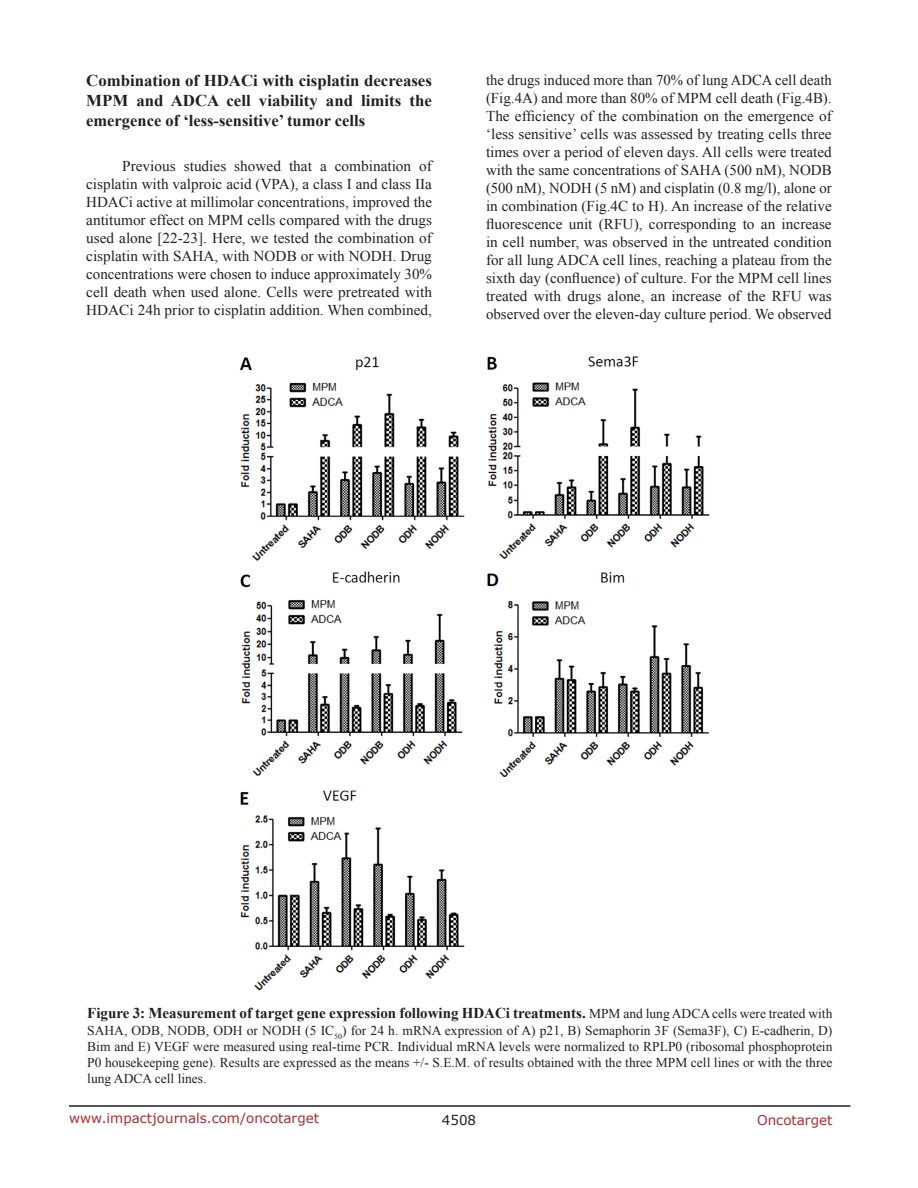
<style>
.page{position:relative;width:918px;height:1188px;background:#fff}
.page>*{position:absolute;margin:0;border:0;box-sizing:border-box;transform-origin:0 0}
.SubHeading{font:700 16.5px/19.8px "Times New Roman";color:#221f22;text-align:justify}
.BodyText{font:15px/18px "Times New Roman";color:#221f22;text-align:justify}
.FigureText{font:700 15px "Times New Roman";color:#221f22}
.FigureText-2{font:13.5px/16.2px "Times New Roman";color:#221f22;text-align:justify}
.t1{font:13.5px "Verdana";color:#ac2b31}
.t2{font:13.5px "Verdana";color:#221f22}
.s1{font-weight:400;font-size:13.5px}
</style>
<div class="page">
<hr style="left:69px;top:1105px;width:781px;height:2px;background:#231f20">
<img style="left:239px;top:356px;width:471px;height:635px">
<p class="SubHeading" style="left:86px;top:70px;width:347px">Combination of HDACi with cisplatin decreases MPM and ADCA cell viability and limits the emergence of ‘less-sensitive’ tumor cells</p>
<p class="BodyText" style="left:86px;top:156px;width:347px;text-indent:36px">Previous studies showed that a combination of cisplatin with valproic acid (VPA), a class I and class IIa HDACi active at millimolar concentrations, improved the antitumor effect on MPM cells compared with the drugs used alone [22-23]. Here, we tested the combination of cisplatin with SAHA, with NODB or with NODH. Drug concentrations were chosen to induce approximately 30% cell death when used alone. Cells were pretreated with HDACi 24h prior to cisplatin addition. When combined,</p>
<p class="BodyText" style="left:486px;top:71px;width:347px">the drugs induced more than 70% of lung ADCA cell death (Fig.4A) and more than 80% of MPM cell death (Fig.4B).<br>The efficiency of the combination on the emergence of ‘less sensitive’ cells was assessed by treating cells three times over a period of eleven days. All cells were treated with the same concentrations of SAHA (500 nM), NODB (500 nM), NODH (5 nM) and cisplatin (0.8 mg/l), alone or in combination (Fig.4C to H). An increase of the relative fluorescence unit (RFU), corresponding to an increase in cell number, was observed in the untreated condition for all lung ADCA cell lines, reaching a plateau from the sixth day (confluence) of culture. For the MPM cell lines treated with drugs alone, an increase of the RFU was observed over the eleven-day culture period. We observed</p>
<p class="FigureText" style="left:87px;top:1003px;width:747px">Figure 3: Measurement of target gene expression following HDACi treatments. <span class="s1">MPM and lung ADCA cells were treated with</span></p>
<p class="FigureText-2" style="left:87px;top:1022px;width:747px">SAHA, ODB, NODB, ODH or NODH (5 IC<sub>50</sub>) for 24 h. mRNA expression of A) p21, B) Semaphorin 3F (Sema3F), C) E-cadherin, D)<br>Bim and E) VEGF were measured using real-time PCR. Individual mRNA levels were normalized to RPLP0 (ribosomal phosphoprotein P0 housekeeping gene). Results are expressed as the means +/- S.E.M. of results obtained with the three MPM cell lines or with the three lung ADCA cell lines.</p>
<p class="t1" style="left:69px;top:1109px;width:252px">www.impactjournals.com/oncotarget</p>
<p class="t2" style="left:442px;top:1111px;width:36px">4508</p>
<p class="t1" style="left:757px;top:1111px;width:77px">Oncotarget</p>
</div>
